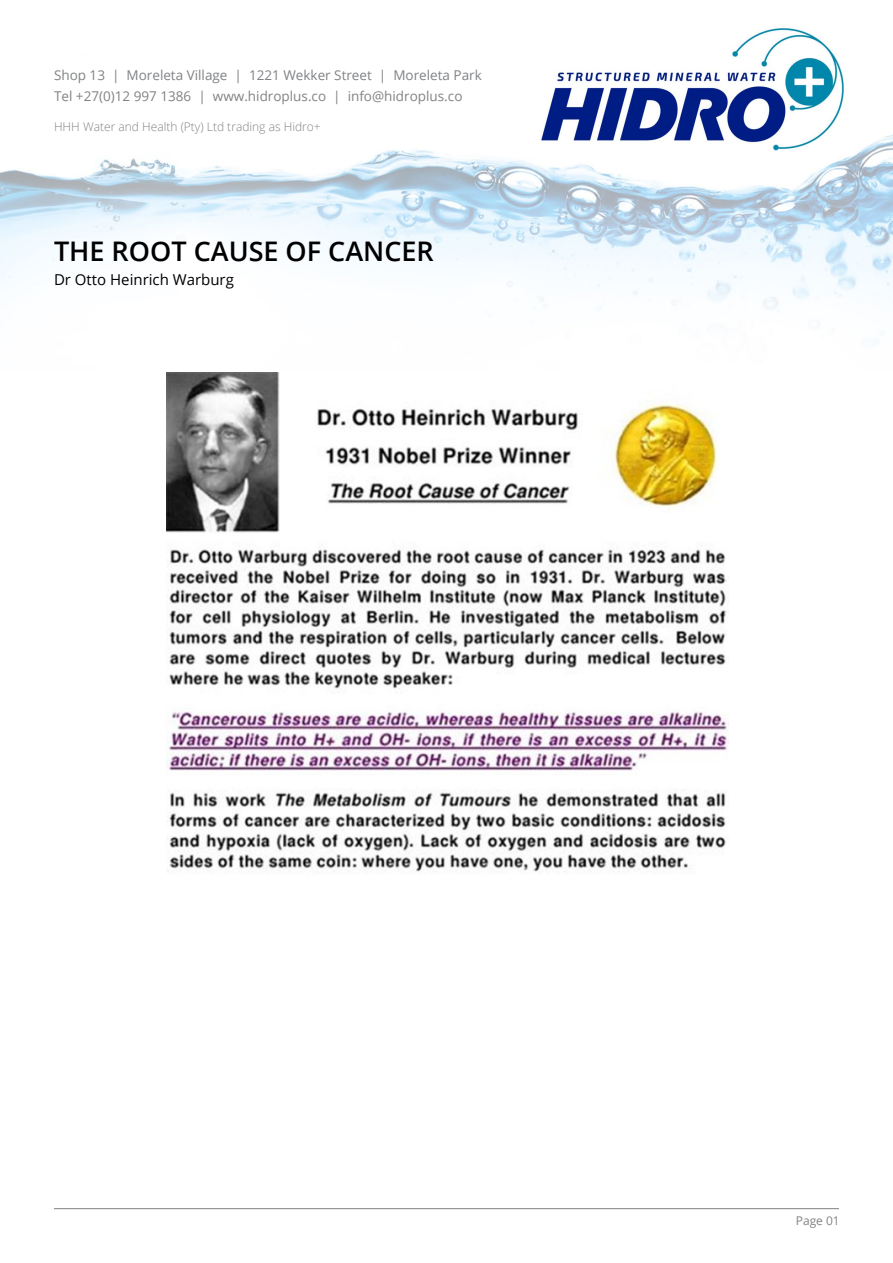
<style>
.page{position:relative;width:893px;height:1263px;background:#fff}
.page>*{position:absolute;margin:0;border:0;box-sizing:border-box;transform-origin:0 0}
.t1{font:600 27px "Open Sans";color:#000}
.t2{font:15px "Open Sans";color:#000}
.t3{font:13.5px/21px "Open Sans";color:#808285}
.t4{font:300 12px "Open Sans";color:#808285}
.t5{font:12px "Open Sans";color:#808285}
</style>
<div class="page">
<img style="left:0;top:27px;width:893px;height:284px">
<hr style="left:54px;top:1208px;width:785px;height:1px;background:#808285">
<img style="left:166px;top:372px;width:562px;height:500px">
<p class="t3" style="left:54px;top:64px;width:429px">Shop 13 | Moreleta Village | 1221 Wekker Street | Moreleta Park<br>Tel +27(0)12 997 1386 | www.hidroplus.co | info@hidroplus.co</p>
<p class="t4" style="left:54px;top:119px;width:268px">HHH Water and Health (Pty) Ltd trading as Hidro+</p>
<h1 class="t1" style="left:54px;top:233px;width:381px">THE ROOT CAUSE OF CANCER</h1>
<p class="t2" style="left:54px;top:269px;width:181px">Dr Otto Heinrich Warburg</p>
<p class="t5" style="left:796px;top:1212px;width:46px">Page 01</p>
</div>
